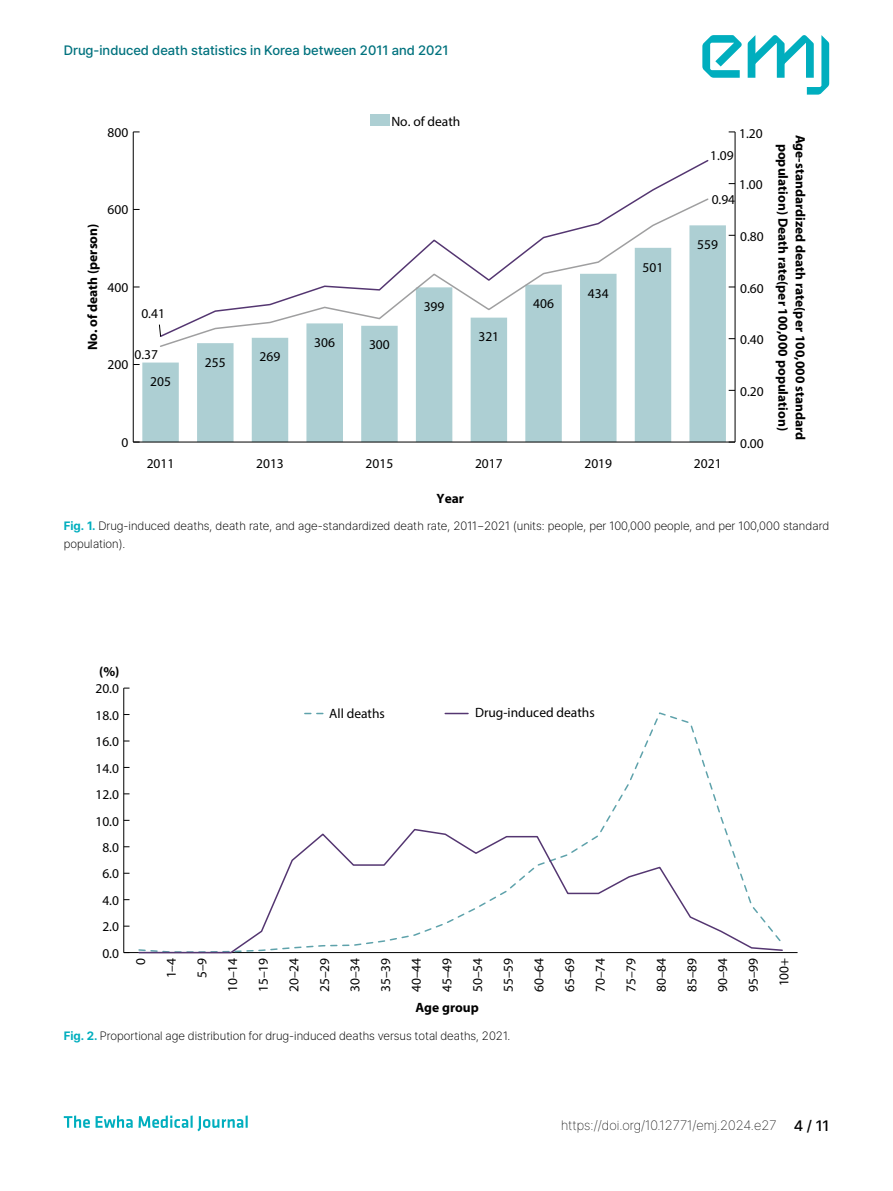
<style>
.page{position:relative;width:893px;height:1191px;background:#fff}
.page>*{position:absolute;margin:0;border:0;box-sizing:border-box;transform-origin:0 0}
.t1{font:13.5px "Myriad Pro";color:#000}
.t2{font:700 13.5px/17.4px "Myriad Pro";color:#000;text-align:center}
.t3{font:500 13.5px "Pretendard";color:#00727e}
.t4{font:100 13.5px "Pretendard";color:#000}
.t5{font:200 12px/18px "Pretendard";color:#000}
.s1{font-weight:700;color:#00aebe}
.s2{font-weight:500;font-size:15px}
</style>
<div class="page">
<svg style="left:64px;top:1115px;width:184px;height:16px"></svg>
<svg style="left:702px;top:35px;width:40px;height:43px"></svg>
<svg style="left:748px;top:35px;width:81px;height:60px"></svg>
<svg style="left:142px;top:225px;width:584px;height:217px;fill:#adcfd3"></svg>
<hr style="left:735px;top:132px;width:1px;height:310px;background:#000">
<hr style="left:133px;top:132px;width:1px;height:310px;background:#000">
<hr style="left:133px;top:442px;width:602px;height:1px;background:#000">
<svg style="left:159px;top:197px;width:551px;height:151px"></svg>
<svg style="left:159px;top:324px;width:2px;height:13px"></svg>
<div style="left:370px;top:115px;width:19px;height:11px;background:#adcfd3"></div>
<hr style="left:123px;top:688px;width:1px;height:264px;background:#000">
<hr style="left:124px;top:952px;width:673px;height:1px;background:#000">
<svg style="left:138px;top:828px;width:646px;height:126px"></svg>
<svg style="left:305px;top:712px;width:19px;height:2px"></svg>
<hr style="left:445px;top:712px;width:23px;height:2px;background:#543671">
<p class="t3" style="left:64px;top:43px;width:386px">Drug-induced death statistics in Korea between 2011 and 2021</p>
<p class="t1" style="left:108px;top:124px;width:22px">800</p>
<p class="t2" style="left:83px;top:350px;width:128px;rotate:-90deg">No. of death (person)</p>
<p class="t1" style="left:108px;top:201px;width:22px">600</p>
<p class="t1" style="left:108px;top:279px;width:22px">400</p>
<p class="t1" style="left:141px;top:305px;width:25px">0.41</p>
<p class="t1" style="left:134px;top:346px;width:25px">0.37</p>
<p class="t1" style="left:108px;top:356px;width:22px">200</p>
<p class="t1" style="left:150px;top:373px;width:22px">205</p>
<p class="t1" style="left:391px;top:113px;width:71px">No. of death</p>
<p class="t1" style="left:205px;top:354px;width:22px">255</p>
<p class="t1" style="left:260px;top:348px;width:22px">269</p>
<p class="t1" style="left:314px;top:334px;width:22px">306</p>
<p class="t1" style="left:369px;top:336px;width:22px">300</p>
<p class="t1" style="left:424px;top:298px;width:22px">399</p>
<p class="t1" style="left:478px;top:328px;width:22px">321</p>
<p class="t1" style="left:533px;top:295px;width:22px">406</p>
<p class="t1" style="left:588px;top:285px;width:22px">434</p>
<p class="t1" style="left:643px;top:259px;width:22px">501</p>
<p class="t1" style="left:739px;top:125px;width:25px">1.20</p>
<p class="t1" style="left:710px;top:147px;width:25px">1.09</p>
<p class="t1" style="left:739px;top:176px;width:25px">1.00</p>
<p class="t1" style="left:712px;top:191px;width:25px">0.94</p>
<p class="t1" style="left:697px;top:236px;width:22px">559</p>
<p class="t1" style="left:740px;top:228px;width:25px">0.80</p>
<p class="t1" style="left:740px;top:280px;width:25px">0.60</p>
<p class="t1" style="left:740px;top:331px;width:25px">0.40</p>
<p class="t1" style="left:740px;top:383px;width:25px">0.20</p>
<p class="t1" style="left:121px;top:434px;width:8px">0</p>
<p class="t1" style="left:147px;top:455px;width:29px">2011</p>
<p class="t1" style="left:256px;top:455px;width:29px">2013</p>
<p class="t1" style="left:366px;top:455px;width:29px">2015</p>
<p class="t1" style="left:475px;top:455px;width:29px">2017</p>
<p class="t1" style="left:584px;top:455px;width:29px">2019</p>
<p class="t1" style="left:694px;top:455px;width:29px">2021</p>
<p class="t2" style="left:437px;top:489px;width:29px">Year</p>
<p class="t1" style="left:740px;top:435px;width:25px">0.00</p>
<p class="t2" style="left:809px;top:134px;width:307px;rotate:90deg">Age-standardized death rate(per 100,000 standard population) Death rate(per 100,000 population)</p>
<p class="t5" style="left:64px;top:517px;width:767px"><span class="s1">Fig. 1.</span> Drug-induced deaths, death rate, and age-standardized death rate, 2011−2021 (units: people, per 100,000 people, and per 100,000 standard population).</p>
<p class="t2" style="left:99px;top:662px;width:22px">(%)</p>
<p class="t1" style="left:95px;top:680px;width:25px">20.0</p>
<p class="t1" style="left:95px;top:707px;width:25px">18.0</p>
<p class="t1" style="left:95px;top:733px;width:25px">16.0</p>
<p class="t1" style="left:95px;top:759px;width:25px">14.0</p>
<p class="t1" style="left:95px;top:786px;width:25px">12.0</p>
<p class="t1" style="left:95px;top:812px;width:25px">10.0</p>
<p class="t1" style="left:102px;top:839px;width:18px">8.0</p>
<p class="t1" style="left:102px;top:865px;width:18px">6.0</p>
<p class="t1" style="left:102px;top:892px;width:18px">4.0</p>
<p class="t1" style="left:102px;top:918px;width:18px">2.0</p>
<p class="t1" style="left:102px;top:945px;width:18px">0.0</p>
<p class="t1" style="left:329px;top:705px;width:57px">All deaths</p>
<p class="t1" style="left:475px;top:704px;width:121px">Drug-induced deaths</p>
<p class="t1" style="left:132px;top:964px;width:8px;rotate:-90deg">0</p>
<p class="t1" style="left:163px;top:978px;width:22px;rotate:-90deg">1–4</p>
<p class="t1" style="left:194px;top:978px;width:22px;rotate:-90deg">5–9</p>
<p class="t1" style="left:224px;top:992px;width:36px;rotate:-90deg">10–14</p>
<p class="t1" style="left:255px;top:992px;width:36px;rotate:-90deg">15–19</p>
<p class="t1" style="left:286px;top:992px;width:36px;rotate:-90deg">20–24</p>
<p class="t1" style="left:316px;top:992px;width:36px;rotate:-90deg">25–29</p>
<p class="t1" style="left:347px;top:992px;width:36px;rotate:-90deg">30–34</p>
<p class="t1" style="left:377px;top:992px;width:36px;rotate:-90deg">35–39</p>
<p class="t1" style="left:408px;top:992px;width:36px;rotate:-90deg">40–44</p>
<p class="t1" style="left:439px;top:992px;width:36px;rotate:-90deg">45–49</p>
<p class="t1" style="left:469px;top:992px;width:36px;rotate:-90deg">50–54</p>
<p class="t1" style="left:500px;top:992px;width:36px;rotate:-90deg">55–59</p>
<p class="t1" style="left:531px;top:992px;width:36px;rotate:-90deg">60–64</p>
<p class="t1" style="left:561px;top:992px;width:36px;rotate:-90deg">65–69</p>
<p class="t1" style="left:592px;top:992px;width:36px;rotate:-90deg">70–74</p>
<p class="t1" style="left:622px;top:992px;width:36px;rotate:-90deg">75–79</p>
<p class="t1" style="left:653px;top:992px;width:36px;rotate:-90deg">80–84</p>
<p class="t1" style="left:684px;top:992px;width:36px;rotate:-90deg">85–89</p>
<p class="t1" style="left:714px;top:992px;width:36px;rotate:-90deg">90–94</p>
<p class="t1" style="left:745px;top:992px;width:36px;rotate:-90deg">95–99</p>
<p class="t1" style="left:776px;top:986px;width:30px;rotate:-90deg">100+</p>
<p class="t2" style="left:415px;top:998px;width:65px">Age group</p>
<p class="t5" style="left:64px;top:1026px;width:448px"><span class="s1">Fig. 2.</span> Proportional age distribution for drug-induced deaths versus total deaths, 2021.</p>
<p class="t4" style="left:561px;top:1118px;width:270px">https://doi.org/10.12771/emj.2024.e27 <span class="s2">4 / 11</span></p>
</div>
